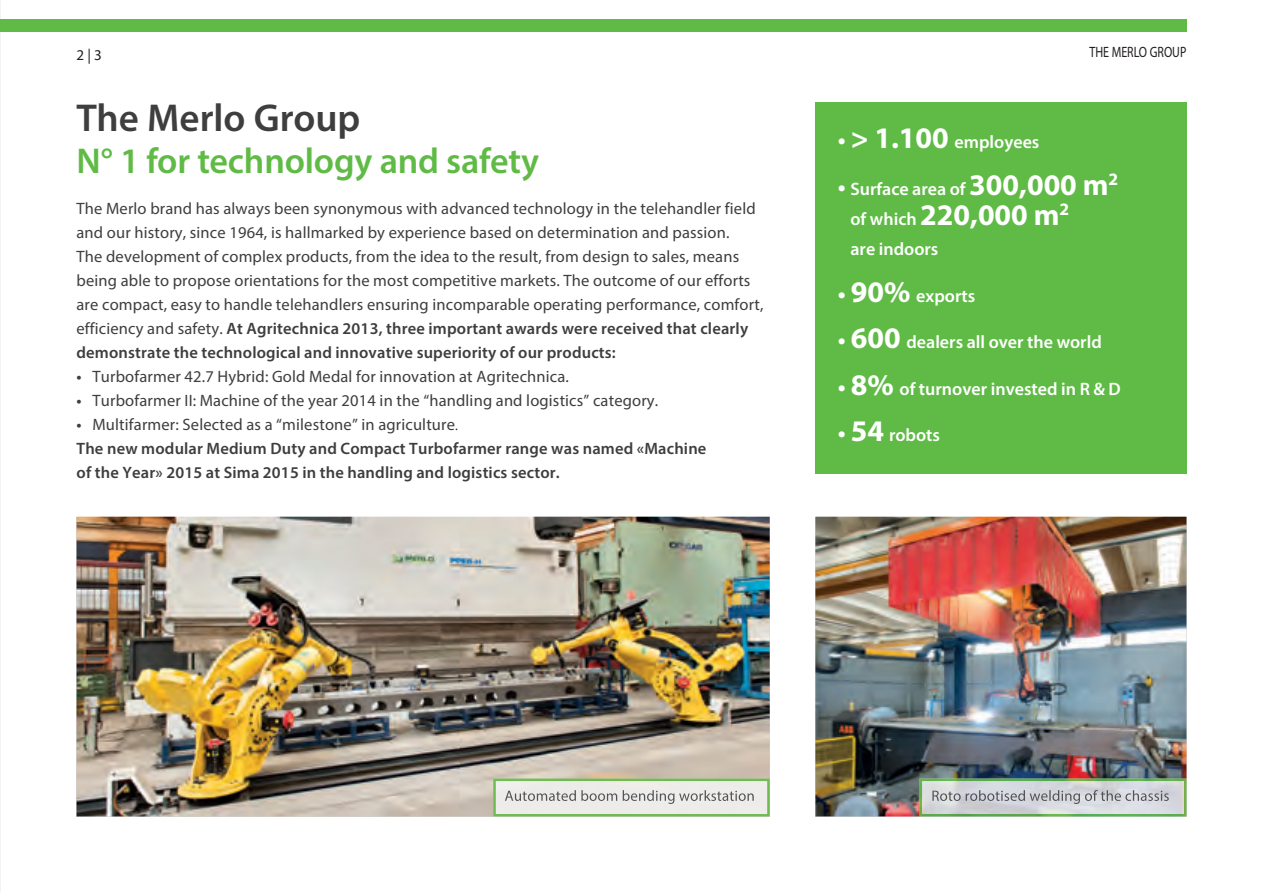
<style>
.page{position:relative;width:1263px;height:893px;background:#fff}
.page>*{position:absolute;margin:0;border:0;box-sizing:border-box;transform-origin:0 0}
.t1{font:600 39px "Myriad Pro";color:#3e3e3f}
.t2{font:600 36px "Myriad Pro";letter-spacing:-.005em;color:#60bb46}
.t3{font:700 30px "Myriad Pro";color:#fff}
.t4{font:600 18px "Myriad Pro";color:#fff}
.t5{font:16.5px/24px "Myriad Pro";letter-spacing:.01em;color:#3e3e3f}
.t6{font:600 16.5px/24px "Myriad Pro";letter-spacing:.01em;color:#3e3e3f}
.t7{font:15px "Myriad Pro";color:#231f20;scale:.8 1}
.t8{font:15px "Myriad Pro";color:#231f20}
.s1{font-weight:600}
.s2{font-weight:400}
.s3{font-family:"Agenda";font-weight:300;color:#231f20}
.s4{font-size:25.5px}
.s5{font-weight:700;font-size:30px}
.s6{font-weight:600;font-size:18px}
</style>
<div class="page">
<img style="left:0;top:0;width:1px;height:893px">
<div style="left:0;top:19px;width:1186px;height:13px;background:#60bb46"></div>
<div style="left:815px;top:102px;width:371px;height:371px;background:#60bb46"></div>
<img style="left:77px;top:517px;width:693px;height:299px">
<img style="left:815px;top:517px;width:371px;height:299px">
<img style="left:919px;top:779px;width:267px;height:37px">
<img style="left:932px;top:790px;width:237px;height:14px">
<img style="left:493px;top:779px;width:277px;height:37px">
<img style="left:505px;top:790px;width:249px;height:14px">
<p class="t8" style="left:77px;top:46px;width:27px">2 | 3</p>
<h1 class="t1" style="left:77px;top:93px;width:285px">The Merlo Group</h1>
<h2 class="t2" style="left:77px;top:138px;width:464px">N° 1 for technology and safety</h2>
<p class="t5" style="left:77px;top:196px;width:688px">The Merlo brand has always been synonymous with advanced technology in the telehandler field and our history, since 1964, is hallmarked by experience based on determination and passion.<br>The development of complex products, from the idea to the result, from design to sales, means being able to propose orientations for the most competitive markets. The outcome of our efforts are compact, easy to handle telehandlers ensuring incomparable operating performance, comfort, efficiency and safety. <span class="s1">At Agritechnica 2013, three important awards were received that clearly demonstrate the technological and innovative superiority of our products:</span></p>
<p class="t5" style="left:77px;top:364px;width:494px"><span class="s1">•</span> Turbofarmer 42.7 Hybrid: Gold Medal for innovation at Agritechnica.</p>
<p class="t5" style="left:77px;top:388px;width:583px"><span class="s1">•</span> Turbofarmer II: Machine of the year 2014 in the “handling and logistics” category.</p>
<p class="t6" style="left:77px;top:412px;width:631px">• <span class="s2">Multifarmer: Selected as a “milestone” in agriculture</span><span class="s3">.<br></span>The new modular Medium Duty and Compact Turbofarmer range was named «Machine of the Year» 2015 at Sima 2015 in the handling and logistics sector.</p>
<p class="t7" style="left:1089px;top:43px;width:123px">THE MERLO GROUP</p>
<p class="t4" style="left:838px;top:131px;width:203px"><span class="s4">•</span> <span class="s5">&gt; 1.100</span> employees</p>
<p class="t4" style="left:838px;top:177px;width:282px"><span class="s4">•</span> Surface area of <span class="s5">300,000 m</span><sup>2</sup></p>
<h3 class="t3" style="left:850px;top:195px;width:220px"><span class="s6">of which</span> 220,000 m<sup>2</sup></h3>
<p class="t4" style="left:850px;top:237px;width:89px">are indoors</p>
<p class="t4" style="left:838px;top:284px;width:139px"><span class="s4">•</span> <span class="s5">90%</span> exports</p>
<p class="t4" style="left:838px;top:330px;width:266px"><span class="s4">•</span> <span class="s5">600</span> dealers all over the world</p>
<p class="t4" style="left:838px;top:377px;width:285px"><span class="s4">•</span> <span class="s5">8%</span> of turnover invested in R &amp; D</p>
<p class="t4" style="left:838px;top:423px;width:104px"><span class="s4">•</span> <span class="s5">54</span> robots</p>
</div>
